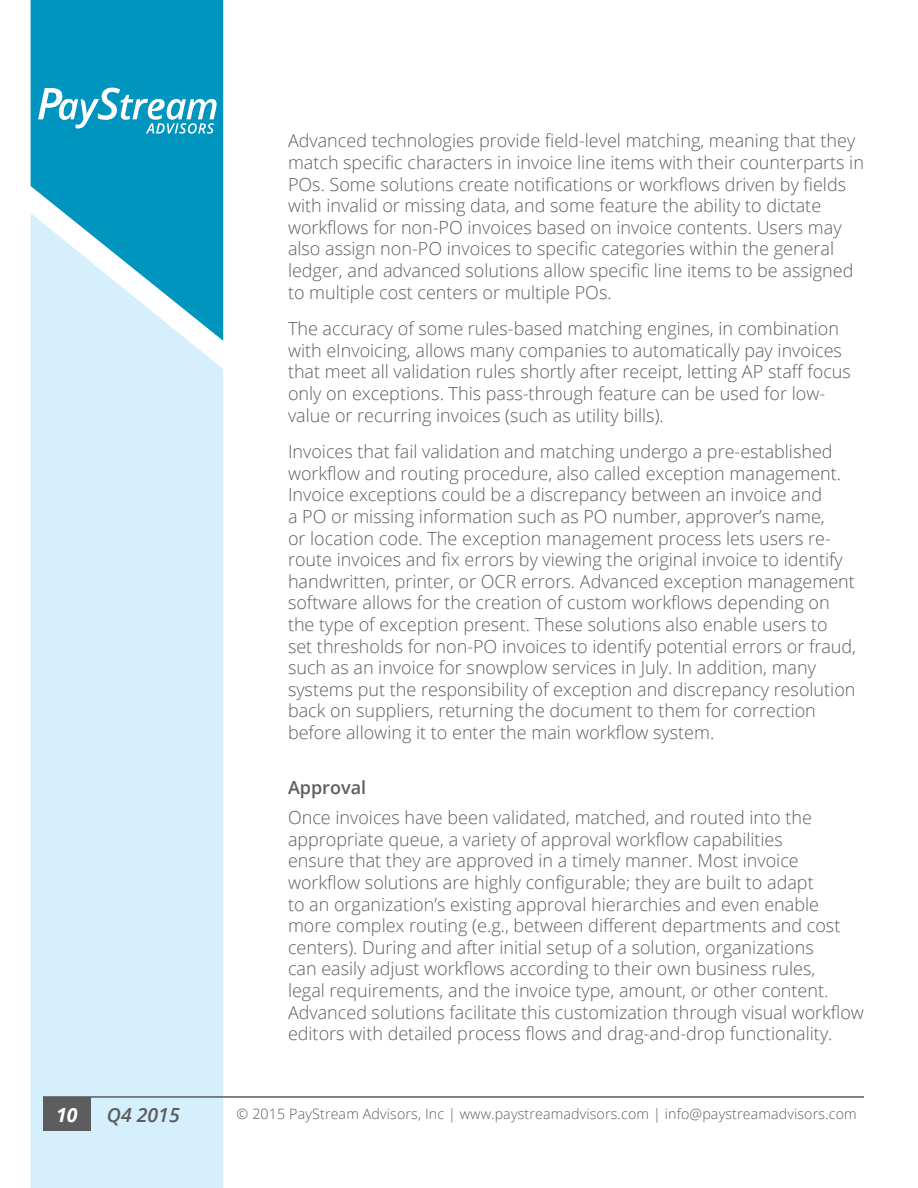
<style>
.page{position:relative;width:918px;height:1188px;background:#fff}
.page>*{position:absolute;margin:0;border:0;box-sizing:border-box;transform-origin:0 0}
.t1{font:italic 600 19.5px "Open Sans";color:#5b5d5f}
.t2{font:italic 700 19.5px "Open Sans";color:#fff}
.t3{font:300 18px/21.6px "Open Sans";color:#5b5d5f}
.t4{font:600 18px "Open Sans";color:#5b5d5f}
.t5{font:300 14.25px "Open Sans";letter-spacing:.01em;color:#5b5d5f}
</style>
<div class="page">
<div style="left:31px;top:341px;width:192px;height:847px;background:#d5f0fc"></div>
<svg style="left:31px;top:0;width:192px;height:341px;background:#3baecf"></svg>
<hr style="left:43px;top:1096px;width:821px;height:2px;background:#5d5d60">
<div style="left:43px;top:1098px;width:48px;height:33px;background:#5d5d60"></div>
<svg style="left:38px;top:88px;width:179px;height:46px"></svg>
<p class="t3" style="left:288px;top:130px;width:578px">Advanced technologies provide field-level matching, meaning that they match specific characters in invoice line items with their counterparts in POs. Some solutions create notifications or workflows driven by fields with invalid or missing data, and some feature the ability to dictate workflows for non-PO invoices based on invoice contents. Users may also assign non-PO invoices to specific categories within the general ledger, and advanced solutions allow specific line items to be assigned to multiple cost centers or multiple POs.</p>
<p class="t3" style="left:288px;top:317px;width:564px">The accuracy of some rules-based matching engines, in combination with eInvoicing, allows many companies to automatically pay invoices that meet all validation rules shortly after receipt, letting AP staff focus only on exceptions. This pass-through feature can be used for low&shy;value or recurring invoices (such as utility bills).</p>
<p class="t3" style="left:288px;top:440px;width:570px">Invoices that fail validation and matching undergo a pre-established workflow and routing procedure, also called exception management.<br>Invoice exceptions could be a discrepancy between an invoice and<br>a PO or missing information such as PO number, approver’s name,<br>or location code. The exception management process lets users re&shy;route invoices and fix errors by viewing the original invoice to identify handwritten, printer, or OCR errors. Advanced exception management software allows for the creation of custom workflows depending on the type of exception present. These solutions also enable users to set thresholds for non-PO invoices to identify potential errors or fraud, such as an invoice for snowplow services in July. In addition, many systems put the responsibility of exception and discrepancy resolution back on suppliers, returning the document to them for correction before allowing it to enter the main workflow system.</p>
<p class="t4" style="left:288px;top:775px;width:80px">Approval</p>
<p class="t3" style="left:288px;top:806px;width:577px">Once invoices have been validated, matched, and routed into the appropriate queue, a variety of approval workflow capabilities<br>ensure that they are approved in a timely manner. Most invoice workflow solutions are highly configurable; they are built to adapt<br>to an organization’s existing approval hierarchies and even enable more complex routing (e.g., between different departments and cost centers). During and after initial setup of a solution, organizations<br>can easily adjust workflows according to their own business rules,<br>legal requirements, and the invoice type, amount, or other content.<br>Advanced solutions facilitate this customization through visual workflow editors with detailed process flows and drag-and-drop functionality.</p>
<p class="t2" style="left:56px;top:1101px;width:23px">10</p>
<p class="t1" style="left:107px;top:1101px;width:74px">Q4 2015</p>
<p class="t5" style="left:237px;top:1104px;width:622px">© 2015 PayStream Advisors, Inc | www.paystreamadvisors.com | info@paystreamadvisors.com</p>
</div>
